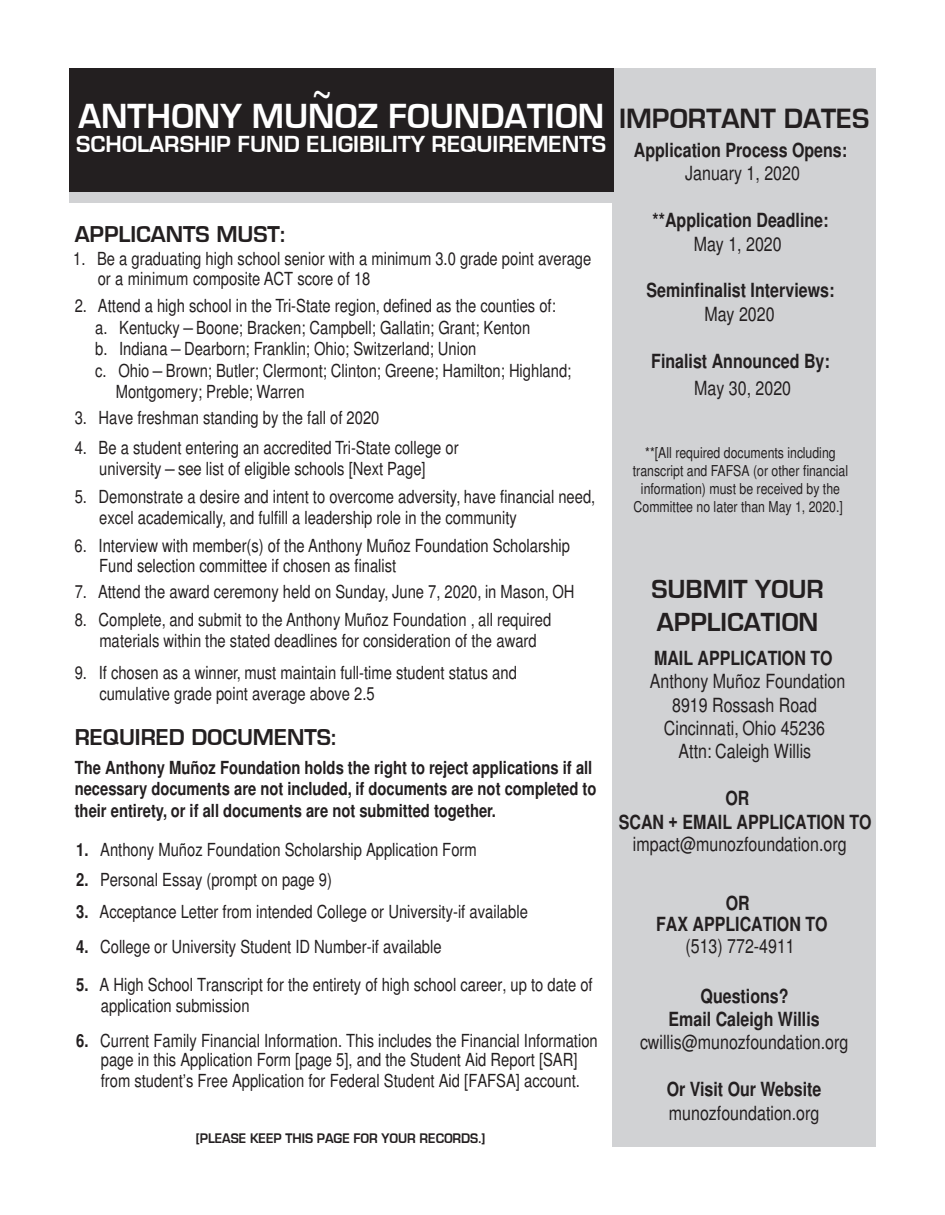
<style>
.page{position:relative;width:945px;height:1215px;background:#fff}
.page>*{position:absolute;margin:0;border:0;box-sizing:border-box;transform-origin:0 0}
.t1{font:condensed 45px "Helvetica";color:#fff}
.t2{font:700 36px "Eurostile";color:#fff}
.t3{font:700 27px/32.4px "Eurostile";color:#231f20}
.t4{font:700 24px "Eurostile";color:#fff}
.t5{font:700 23.7px "Eurostile";color:#231f20}
.t6{font:condensed 19.5px/23.4px "Helvetica";color:#231f20;text-align:center}
.t7{font:700 condensed 19.5px/23.4px "Helvetica";color:#231f20;text-align:center}
.t8{font:condensed 18px/21.6px "Helvetica";color:#231f20}
.t9{font:700 condensed 18px/21.6px "Helvetica";color:#231f20}
.t10{font:condensed 15px/18px "Helvetica";color:#231f20;text-align:center}
.t11{font:700 14.4px "Eurostile";color:#231f20;scale:.94 1}
.s1{font-size:28.8px;color:#231f20}
.s2{font-weight:700}
</style>
<div class="page">
<div style="left:612px;top:68px;width:264px;height:1079px;background:#d1d2d4"></div>
<div style="left:69px;top:68px;width:544px;height:125px;background:#231f20"></div>
<div style="left:69px;top:193px;width:548px;height:10px;background:#d1d2d4"></div>
<h1 class="t1" style="left:311px;top:68px;width:23px">~</h1>
<h2 class="t2" style="left:78px;top:101px;width:792px">ANTHONY MUNOZ FOUNDATION <span class="s1">IMPORTANT DATES</span></h2>
<h3 class="t4" style="left:76px;top:134px;width:532px">SCHOLARSHIP FUND ELIGIBILITY REQUIREMENTS</h3>
<h3 class="t5" style="left:75px;top:224px;width:212px">APPLICANTS MUST:</h3>
<p class="t8" style="left:98px;top:248px;width:495px;line-height:20.1px;text-indent:-25px">1. Be a graduating high school senior with a minimum 3.0 grade point average or a minimum composite ACT score of 18</p>
<p class="t8" style="left:75px;top:295px;width:483px">2. Attend a high school in the Tri-State region, defined as the counties of:</p>
<p class="t8" style="left:95px;top:316px;width:437px">a. Kentucky – Boone; Bracken; Campbell; Gallatin; Grant; Kenton</p>
<p class="t8" style="left:95px;top:338px;width:383px">b. Indiana – Dearborn; Franklin; Ohio; Switzerland; Union</p>
<p class="t8" style="left:95px;top:359px;width:478px">c. Ohio – Brown; Butler; Clermont; Clinton; Greene; Hamilton; Highland;</p>
<p class="t8" style="left:116px;top:381px;width:190px">Montgomery; Preble; Warren</p>
<p class="t8" style="left:75px;top:407px;width:306px">3. Have freshman standing by the fall of 2020</p>
<p class="t8" style="left:75px;top:436px;width:385px;text-align:center">4. Be a student entering an accredited Tri-State college or university – see list of eligible schools [Next Page]</p>
<p class="t8" style="left:99px;top:485px;width:498px;text-indent:-25px">5. Demonstrate a desire and intent to overcome adversity, have financial need, excel academically, and fulfill a leadership role in the community</p>
<p class="t8" style="left:99px;top:535px;width:472px;line-height:20.1px;text-indent:-25px">6. Interview with member(s) of the Anthony Muñoz Foundation Scholarship<br>Fund selection committee if chosen as finalist</p>
<p class="t8" style="left:75px;top:581px;width:501px">7. Attend the award ceremony held on Sunday, June 7, 2020, in Mason, OH</p>
<p class="t8" style="left:75px;top:608px;width:478px;text-align:center">8. Complete, and submit to the Anthony Muñoz Foundation , all required materials within the stated deadlines for consideration of the award</p>
<p class="t8" style="left:99px;top:661px;width:419px;text-indent:-25px">9. If chosen as a winner, must maintain full-time student status and cumulative grade point average above 2.5</p>
<h3 class="t5" style="left:75px;top:727px;width:263px">REQUIRED DOCUMENTS:</h3>
<p class="t9" style="left:75px;top:756px;width:523px">The Anthony Muñoz Foundation holds the right to reject applications if all necessary documents are not included, if documents are not completed to their entirety, or if all documents are not submitted together.</p>
<p class="t8" style="left:76px;top:838px;width:402px"><span class="s2">1.</span> Anthony Muñoz Foundation Scholarship Application Form</p>
<p class="t8" style="left:76px;top:869px;width:257px"><span class="s2">2.</span> Personal Essay (prompt on page 9)</p>
<p class="t8" style="left:76px;top:901px;width:453px"><span class="s2">3.</span> Acceptance Letter from intended College or University-if available</p>
<p class="t8" style="left:76px;top:936px;width:367px"><span class="s2">4.</span> College or University Student ID Number-if available</p>
<p class="t8" style="left:101px;top:973px;width:493px;text-indent:-25px"><span class="s2">5.</span> A High School Transcript for the entirety of high school career, up to date of application submission</p>
<p class="t8" style="left:76px;top:1032px;width:523px;line-height:18.6px;text-align:center"><span class="s2">6.</span> Current Family Financial Information. This includes the Financial Information page in this Application Form [page 5], and the Student Aid Report [SAR]</p>
<p class="t8" style="left:101px;top:1070px;width:481px">from student’s Free Application for Federal Student Aid [FAFSA] account.</p>
<p class="t11" style="left:196px;top:1132px;width:310px">[PLEASE KEEP THIS PAGE FOR YOUR RECORDS.]</p>
<p class="t7" style="left:634px;top:138px;width:215px">Application Process Opens:</p>
<p class="t6" style="left:685px;top:162px;width:116px">January 1, 2020</p>
<p class="t7" style="left:653px;top:208px;width:177px">**Application Deadline:</p>
<p class="t6" style="left:694px;top:232px;width:90px">May 1, 2020</p>
<p class="t7" style="left:647px;top:279px;width:189px">Seminfinalist Interviews:</p>
<p class="t6" style="left:704px;top:303px;width:72px">May 2020</p>
<p class="t7" style="left:651px;top:349px;width:180px">Finalist Announced By:</p>
<p class="t6" style="left:694px;top:376px;width:98px">May 30, 2020</p>
<p class="t10" style="left:633px;top:443px;width:217px">**[All required documents including transcript and FAFSA (or other financial information) must be received by the Committee no later than May 1, 2020.]</p>
<h3 class="t3" style="left:651px;top:575px;width:174px">SUBMIT YOUR<br>APPLICATION</h3>
<p class="t7" style="left:654px;top:646px;width:180px">MAIL APPLICATION TO</p>
<p class="t6" style="left:650px;top:669px;width:197px">Anthony Muñoz Foundation<br>8919 Rossash Road<br>Cincinnati, Ohio 45236<br>Attn: Caleigh Willis</p>
<p class="t7" style="left:725px;top:787px;width:25px">OR</p>
<p class="t7" style="left:619px;top:810px;width:254px">SCAN + EMAIL APPLICATION TO</p>
<p class="t6" style="left:633px;top:832px;width:215px">impact@munozfoundation.org</p>
<p class="t7" style="left:726px;top:892px;width:25px">OR</p>
<p class="t7" style="left:656px;top:912px;width:173px">FAX APPLICATION TO</p>
<p class="t6" style="left:685px;top:934px;width:111px">(513) 772-4911</p>
<p class="t7" style="left:669px;top:984px;width:153px">Questions?<br>Email Caleigh Willis</p>
<p class="t6" style="left:640px;top:1031px;width:210px">cwillis@munozfoundation.org</p>
<p class="t7" style="left:667px;top:1077px;width:156px">Or Visit Our Website</p>
<p class="t6" style="left:669px;top:1101px;width:152px">munozfoundation.org</p>
</div>
